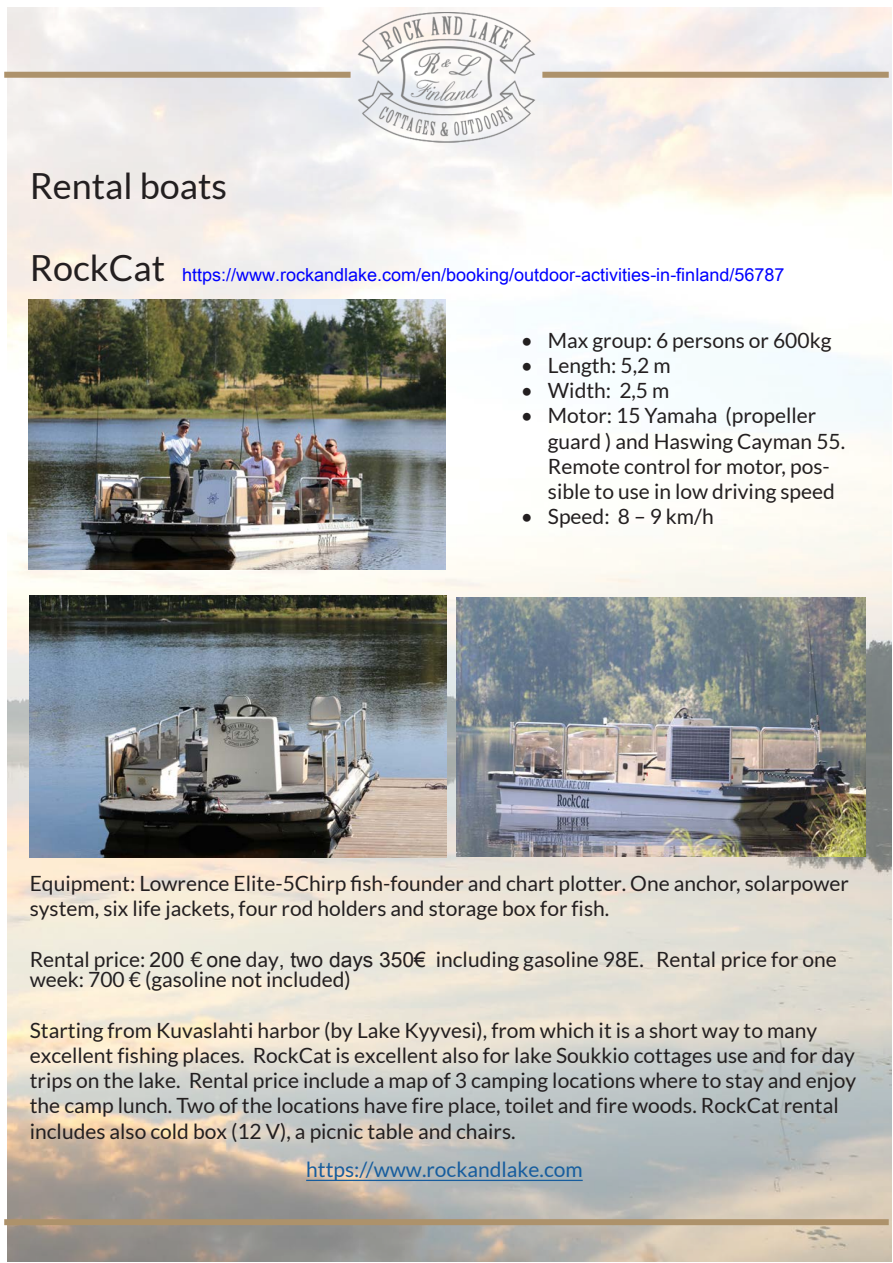
<style>
.page{position:relative;width:893px;height:1263px;background:#fff}
.page>*{position:absolute;margin:0;border:0;box-sizing:border-box;transform-origin:0 0}
.t1{font:36px "Lato";color:#231f20}
.t2{font:21px/25.2px "Lato";color:#231f20}
.t3{font:21px "Lato";color:#175d9e}
.t4{font:18px "Arial Unicode MS";color:#00f}
.s1{font-family:"Lato";font-size:36px;color:#231f20}
.s2{font-family:"Arial Unicode MS"}
</style>
<div class="page">
<img style="left:7px;top:7px;width:884px;height:1254px">
<img style="left:351px;top:13px;width:191px;height:130px">
<div style="left:4px;top:72px;width:347px;height:6px;background:#ad926b"></div>
<div style="left:542px;top:72px;width:347px;height:6px;background:#ad926b"></div>
<div style="left:4px;top:1219px;width:885px;height:6px;background:#ad926b"></div>
<img style="left:457px;top:597px;width:409px;height:259px">
<img style="left:30px;top:596px;width:417px;height:261px">
<img style="left:29px;top:299px;width:416px;height:270px">
<hr style="left:306px;top:1180px;width:277px;height:1px;background:#175d9e">
<p class="t1" style="left:30px;top:166px;width:199px">Rental boats</p>
<p class="t4" style="left:30px;top:261px;width:756px"><span class="s1">RockCat</span> https://www.rockandlake.com/en/booking/outdoor-activities-in-finland/56787</p>
<p class="t2" style="left:521px;top:327px;width:312px">• Max group: 6 persons or 600kg</p>
<p class="t2" style="left:521px;top:353px;width:151px">• Length: 5,2 m</p>
<p class="t2" style="left:521px;top:378px;width:150px">• Width: 2,5 m</p>
<p class="t2" style="left:548px;top:403px;width:299px;text-indent:-27px">• Motor: 15 Yamaha (propeller guard ) and Haswing Cayman 55.<br>Remote control for motor, pos&shy;sible to use in low driving speed</p>
<p class="t2" style="left:521px;top:504px;width:194px">• Speed: 8 – 9 km/h</p>
<p class="t2" style="left:30px;top:870px;width:821px">Equipment: Lowrence Elite-5Chirp fish-founder and chart plotter. One anchor, solarpower system, six life jackets, four rod holders and storage box for fish.</p>
<p class="t2" style="left:30px;top:950px;width:809px;line-height:19.8px">Rental price: <span class="s2">200</span> € <span class="s2">one</span> day<span class="s2">, two days 350€</span> including gasoline 98E. Rental price for one week: 700 € (gasoline not included)</p>
<p class="t2" style="left:30px;top:1017px;width:828px">Starting from Kuvaslahti harbor (by Lake Kyyvesi), from which it is a short way to many excellent fishing places. RockCat is excellent also for lake Soukkio cottages use and for day trips on the lake. Rental price include a map of 3 camping locations where to stay and enjoy the camp lunch. Two of the locations have fire place, toilet and fire woods. RockCat rental includes also cold box (12 V), a picnic table and chairs.</p>
<p class="t3" style="left:306px;top:1157px;width:278px">https://www.rockandlake.com</p>
</div>
